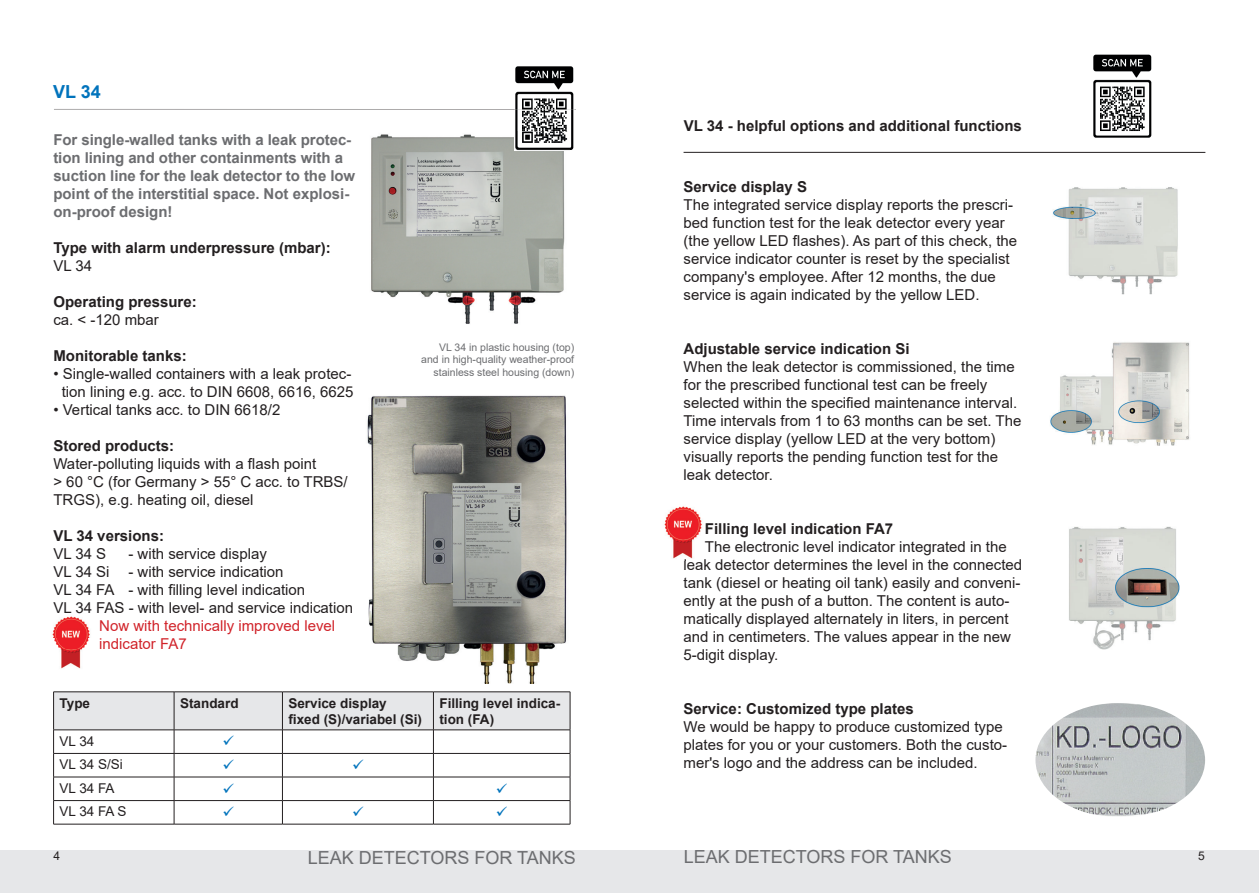
<style>
.page{position:relative;width:1259px;height:893px;background:#fff}
.page>*{position:absolute;margin:0;border:0;box-sizing:border-box;transform-origin:0 0}
.t1{font:18px "Arial";color:#6c6d70}
.t2{font:700 18px "Arial";color:#0073bc}
.t3{font:15px/18px "Arial";color:#231f20}
.t4{font:700 15px "Arial";color:#231f20}
.t5{font:700 15px/18px "Arial";letter-spacing:-.005em;color:#6c6d70}
.t6{font:15px/18px "Arial";color:#d1232a}
.t7{font:700 13.5px/16.2px "Arial";color:#231f20}
.t8{font:13.5px "Arial";color:#231f20}
.t9{font:12px "Arial";color:#231f20}
.t10{font:10.5px/12.6px "Arial";color:#6c6d70;text-align:right}
</style>
<div class="page">
<div style="left:0;top:850px;width:629px;height:43px;background:#e6e7e9"></div>
<div style="left:629px;top:850px;width:630px;height:43px;background:#e6e7e9"></div>
<hr style="left:53px;top:824px;width:121px;height:1px;background:#231f20">
<hr style="left:174px;top:824px;width:108px;height:1px;background:#231f20">
<hr style="left:282px;top:824px;width:151px;height:1px;background:#231f20">
<hr style="left:433px;top:824px;width:137px;height:1px;background:#231f20">
<img style="left:371px;top:134px;width:198px;height:190px">
<img style="left:367px;top:395px;width:200px;height:289px">
<hr style="left:54px;top:109px;width:522px;height:1px;background:#231f20">
<img style="left:515px;top:66px;width:59px;height:84px">
<img style="left:515px;top:131px;width:54px;height:19px">
<img style="left:515px;top:109px;width:59px;height:1px">
<img style="left:52px;top:616px;width:38px;height:53px">
<img style="left:53px;top:631px;width:38px;height:1px">
<img style="left:53px;top:638px;width:37px;height:11px">
<img style="left:1053px;top:187px;width:125px;height:108px">
<img style="left:1050px;top:342px;width:140px;height:104px">
<img style="left:1069px;top:526px;width:111px;height:124px">
<img style="left:1035px;top:703px;width:170px;height:114px">
<hr style="left:683px;top:152px;width:522px;height:1px;background:#231f20">
<img style="left:1093px;top:54px;width:59px;height:84px">
<img style="left:664px;top:506px;width:38px;height:53px">
<svg style="left:53px;top:692px;width:518px;height:132px"></svg>
<p class="t2" style="left:53px;top:79px;width:49px">VL 34</p>
<p class="t5" style="left:53px;top:131px;width:303px">For single-walled tanks with a leak protec&shy;tion lining and other containments with a suction line for the leak detector to the low point of the interstitial space. Not explosi&shy;on-proof design!</p>
<p class="t4" style="left:53px;top:237px;width:279px">Type with alarm underpressure (mbar):</p>
<p class="t3" style="left:53px;top:256px;width:40px">VL 34</p>
<p class="t4" style="left:53px;top:291px;width:145px">Operating pressure:</p>
<p class="t3" style="left:53px;top:310px;width:107px">ca. &lt; -120 mbar</p>
<p class="t4" style="left:53px;top:345px;width:135px">Monitorable tanks:</p>
<p class="t3" style="left:53px;top:364px;width:302px;text-align:center">• Single-walled containers with a leak protec&shy;tion lining e.g. acc. to DIN 6608, 6616, 6625</p>
<p class="t3" style="left:53px;top:400px;width:229px">• Vertical tanks acc. to DIN 6618/2</p>
<p class="t4" style="left:53px;top:435px;width:122px">Stored products:</p>
<p class="t3" style="left:53px;top:454px;width:296px">Water-polluting liquids with a flash point<br>&gt; 60 °C (for Germany &gt; 55° C acc. to TRBS/<br>TRGS), e.g. heating oil, diesel</p>
<p class="t4" style="left:53px;top:525px;width:112px">VL 34 versions:</p>
<p class="t3" style="left:53px;top:544px;width:54px">VL 34 S</p>
<p class="t3" style="left:128px;top:544px;width:140px">- with service display</p>
<p class="t3" style="left:53px;top:562px;width:58px">VL 34 Si</p>
<p class="t3" style="left:53px;top:562px;width:301px;text-indent:75px">- with service indication<br>VL 34 FA - with filling level indication<br>VL 34 FAS - with level- and service indication</p>
<p class="t6" style="left:99px;top:616px;width:237px">Now with technically improved level indicator FA7</p>
<p class="t10" style="left:421px;top:341px;width:154px">VL 34 in plastic housing (top) and in high-quality weather-proof stainless steel housing (down)</p>
<p class="t7" style="left:60px;top:695px;width:32px">Type</p>
<p class="t7" style="left:180px;top:695px;width:60px">Standard</p>
<p class="t7" style="left:288px;top:695px;width:135px">Service display<br>fixed (S)/variabel (Si)</p>
<p class="t7" style="left:439px;top:695px;width:122px">Filling level indica&shy;tion (FA)</p>
<p class="t8" style="left:60px;top:732px;width:36px">VL 34</p>
<p class="t8" style="left:60px;top:755px;width:65px">VL 34 S/Si</p>
<p class="t8" style="left:60px;top:779px;width:57px">VL 34 FA</p>
<p class="t8" style="left:60px;top:802px;width:69px">VL 34 FA S</p>
<p class="t4" style="left:684px;top:115px;width:340px">VL 34 - helpful options and additional functions</p>
<p class="t4" style="left:683px;top:176px;width:125px">Service display S</p>
<p class="t3" style="left:683px;top:196px;width:335px">The integrated service display reports the prescri&shy;bed function test for the leak detector every year (the yellow LED flashes). As part of this check, the service indicator counter is reset by the specialist company's employee. After 12 months, the due service is again indicated by the yellow LED.</p>
<p class="t4" style="left:683px;top:338px;width:227px">Adjustable service indication Si</p>
<p class="t3" style="left:683px;top:358px;width:339px">When the leak detector is commissioned, the time for the prescribed functional test can be freely selected within the specified maintenance interval.<br>Time intervals from 1 to 63 months can be set. The service display (yellow LED at the very bottom) visually reports the pending function test for the leak detector.</p>
<p class="t4" style="left:705px;top:518px;width:190px">Filling level indication FA7</p>
<p class="t3" style="left:683px;top:538px;width:340px;text-indent:21px">The electronic level indicator integrated in the leak detector determines the level in the connected tank (diesel or heating oil tank) easily and conveni&shy;ently at the push of a button. The content is auto&shy;matically displayed alternately in liters, in percent and in centimeters. The values appear in the new 5-digit display.</p>
<p class="t4" style="left:683px;top:698px;width:232px">Service: Customized type plates</p>
<p class="t3" style="left:683px;top:718px;width:325px">We would be happy to produce customized type plates for you or your customers. Both the custo&shy;mer's logo and the address can be included.</p>
<p class="t1" style="left:683px;top:845px;width:270px">LEAK DETECTORS FOR TANKS</p>
<p class="t9" style="left:54px;top:847px;width:8px">4</p>
<p class="t1" style="left:308px;top:845px;width:270px">LEAK DETECTORS FOR TANKS</p>
<p class="t9" style="left:1198px;top:847px;width:8px">5</p>
</div>
